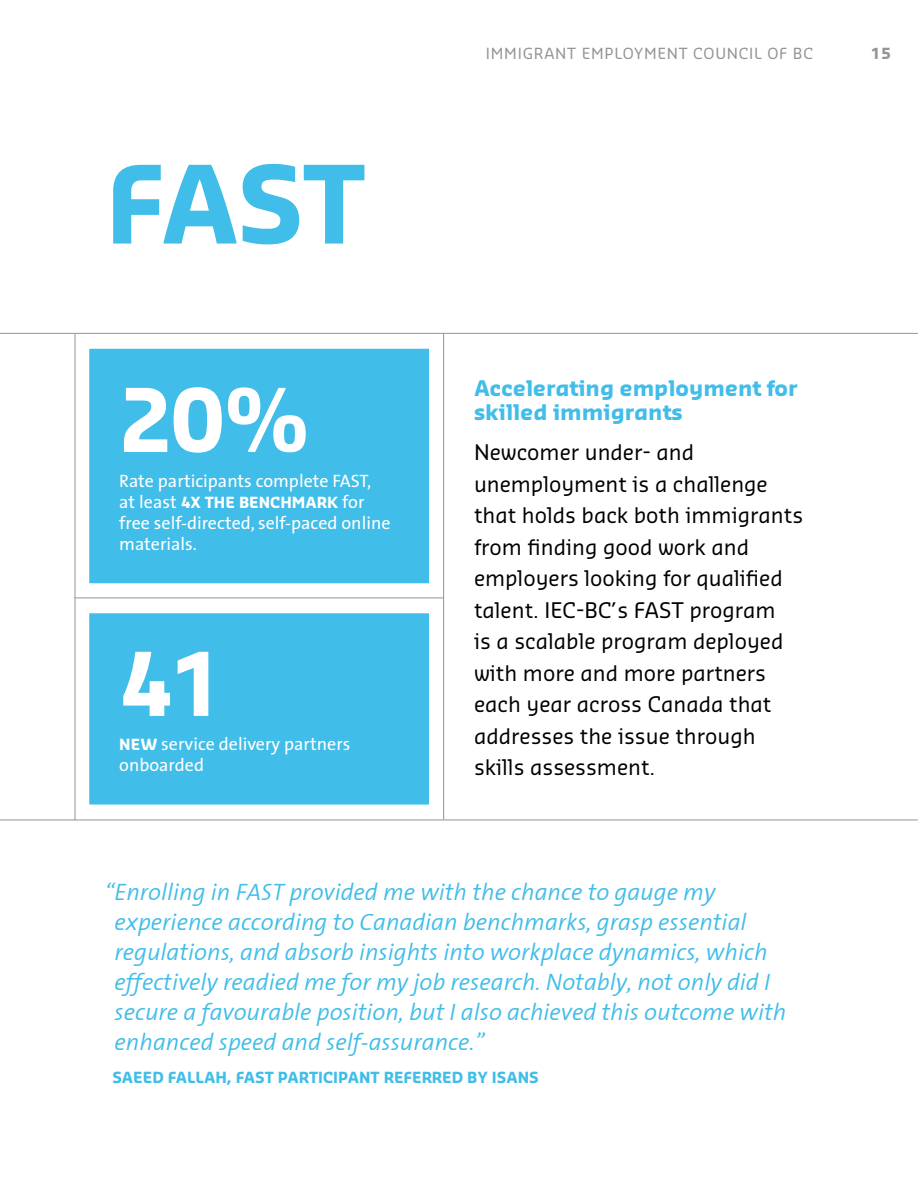
<style>
.page{position:relative;width:918px;height:1188px;background:#fff}
.page>*{position:absolute;margin:0;border:0;box-sizing:border-box;transform-origin:0 0}
.t1{font:700 105px "Sansa Pro";color:#40bde8}
.t2{font:700 85.5px "Sansa Pro";color:#fff}
.t3{font:italic 300 24px/30px "The Sans";color:#40bde8}
.t4{font:21px/31.5px "Sansa Pro";color:#000}
.t5{font:700 21px/24px "Sansa Pro";color:#40bde8}
.t6{font:18px/21px "The Sans";color:#fff}
.t7{font:700 15px "Sansa Pro";color:#40bde8}
.t8{font:15px "Sansa Pro";letter-spacing:.05em;color:#929496}
.t9{font:700 15px "Sansa Pro";color:#fff}
.t10{font:700 15px "Sansa Pro";color:#929496}
.s1{font-family:"The Sans";font-weight:400;font-size:18px}
.s2{font-family:"Sansa Pro";font-weight:700;font-size:15px}
</style>
<div class="page">
<div style="left:82px;top:341px;width:354px;height:250px;background:#40bde8"></div>
<div style="left:74px;top:334px;width:370px;height:264px;border:15px solid #fff"></div>
<div style="left:82px;top:606px;width:354px;height:206px;background:#40bde8"></div>
<div style="left:74px;top:598px;width:370px;height:222px;border:15px solid #fff"></div>
<hr style="left:443px;top:334px;width:1px;height:486px;background:#929496">
<hr style="left:75px;top:598px;width:368px;height:1px;background:#929496">
<hr style="left:75px;top:334px;width:1px;height:486px;background:#929496">
<hr style="left:0;top:333px;width:918px;height:1px;background:#929496">
<hr style="left:0;top:820px;width:918px;height:1px;background:#929496">
<h1 class="t1" style="left:105px;top:135px;width:263px">FAST</h1>
<h2 class="t2" style="left:119px;top:364px;width:193px">20%</h2>
<p class="t6" style="left:119px;top:469px;width:254px">Rate participants complete FAST,</p>
<p class="t9" style="left:119px;top:492px;width:247px"><span class="s1">at least</span> 4X THE BENCHMARK <span class="s1">for</span></p>
<p class="t6" style="left:119px;top:511px;width:273px">free self-directed, self-paced online materials.</p>
<h2 class="t2" style="left:119px;top:628px;width:107px">41</h2>
<p class="t6" style="left:119px;top:733px;width:233px"><span class="s2">NEW</span> service delivery partners onboarded</p>
<p class="t8" style="left:486px;top:44px;width:329px">IMMIGRANT EMPLOYMENT COUNCIL OF BC</p>
<p class="t10" style="left:871px;top:43px;width:21px">15</p>
<p class="t5" style="left:474px;top:375px;width:325px">Accelerating employment for skilled immigrants</p>
<p class="t4" style="left:474px;top:436px;width:331px">Newcomer under- and unemployment is a challenge that holds back both immigrants from finding good work and employers looking for qualified talent. IEC-BC’s FAST program<br>is a scalable program deployed with more and more partners each year across Canada that addresses the issue through skills assessment.</p>
<p class="t3" style="left:115px;top:876px;width:673px;text-indent:-10px">“Enrolling in FAST provided me with the chance to gauge my experience according to Canadian benchmarks, grasp essential regulations, and absorb insights into workplace dynamics, which effectively readied me for my job research. Notably, not only did I secure a favourable position, but I also achieved this outcome with enhanced speed and self-assurance.”</p>
<p class="t7" style="left:112px;top:1068px;width:428px">SAEED FALLAH, FAST PARTICIPANT REFERRED BY ISANS</p>
</div>
